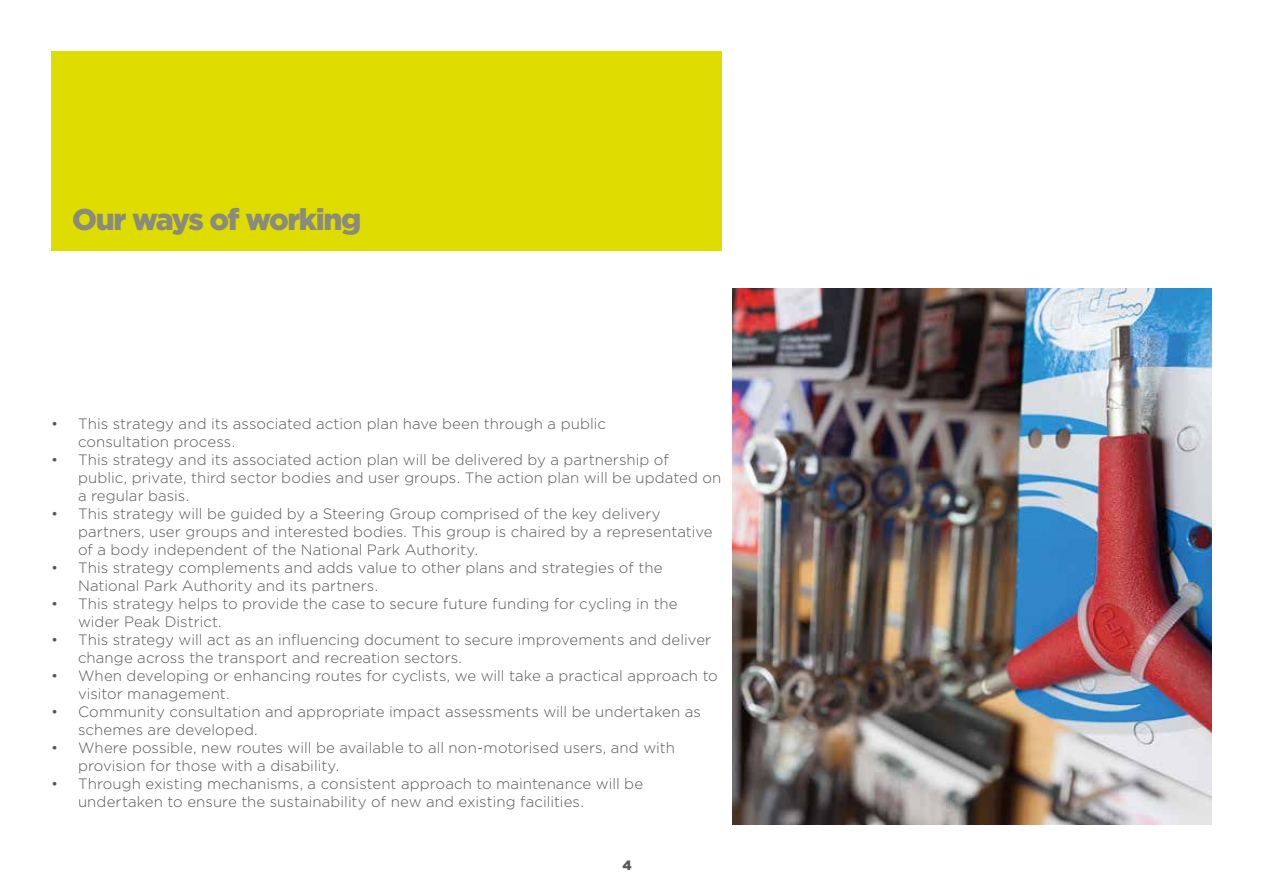
<style>
.page{position:relative;width:1263px;height:893px;background:#fff}
.page>*{position:absolute;margin:0;border:0;box-sizing:border-box;transform-origin:0 0}
.t1{font:900 30px "Gotham";letter-spacing:-.045em;color:#8a8b7b}
.t2{font:300 15px/18px "Gotham";letter-spacing:.005em;color:#575756}
.t3{font:900 13.5px "Gotham";color:#575756}
</style>
<div class="page">
<div style="left:51px;top:51px;width:671px;height:200px;background:#dedc00"></div>
<img style="left:732px;top:288px;width:480px;height:537px">
<h1 class="t1" style="left:72px;top:198px;width:290px">Our ways of working</h1>
<p class="t2" style="left:78px;top:414px;width:529px;text-indent:-27px">• This strategy and its associated action plan have been through a public consultation process.</p>
<p class="t2" style="left:78px;top:450px;width:645px;text-indent:-27px">• This strategy and its associated action plan will be delivered by a partnership of public, private, third sector bodies and user groups. The action plan will be updated on a regular basis.</p>
<p class="t2" style="left:78px;top:504px;width:636px;text-indent:-27px">• This strategy will be guided by a Steering Group comprised of the key delivery partners, user groups and interested bodies. This group is chaired by a representative of a body independent of the National Park Authority.</p>
<p class="t2" style="left:78px;top:558px;width:586px;text-indent:-27px">• This strategy complements and adds value to other plans and strategies of the<br>National Park Authority and its partners.</p>
<p class="t2" style="left:78px;top:594px;width:601px;text-indent:-27px">• This strategy helps to provide the case to secure future funding for cycling in the wider Peak District.</p>
<p class="t2" style="left:78px;top:630px;width:635px;text-indent:-27px">• This strategy will act as an influencing document to secure improvements and deliver change across the transport and recreation sectors.</p>
<p class="t2" style="left:78px;top:666px;width:641px;text-indent:-27px">• When developing or enhancing routes for cyclists, we will take a practical approach to visitor management.</p>
<p class="t2" style="left:78px;top:702px;width:624px;text-indent:-27px">• Community consultation and appropriate impact assessments will be undertaken as schemes are developed.</p>
<p class="t2" style="left:78px;top:738px;width:598px;text-indent:-27px">• Where possible, new routes will be available to all non-motorised users, and with provision for those with a disability.</p>
<p class="t2" style="left:78px;top:774px;width:567px;text-indent:-27px">• Through existing mechanisms, a consistent approach to maintenance will be undertaken to ensure the sustainability of new and existing facilities.</p>
<p class="t3" style="left:623px;top:856px;width:11px">4</p>
</div>
